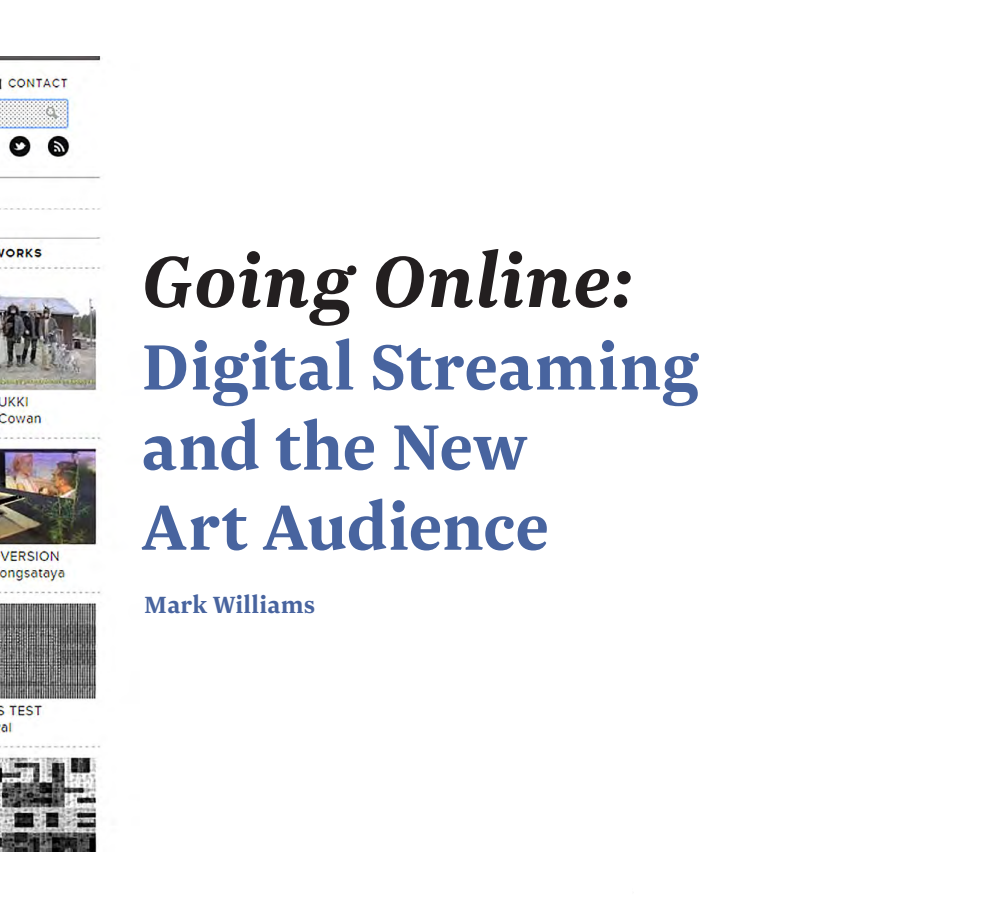
<style>
.page{position:relative;width:992px;height:924px;background:#fff}
.page>*{position:absolute;margin:0;border:0;box-sizing:border-box;transform-origin:0 0}
.Quotes{font:italic 700 85px "Newzald";letter-spacing:.005em;color:#231f20}
.Quotes-2{font:700 75px "Newzald";letter-spacing:.005em;color:#48649f}
.t1{font:700 27.5px "Newzald";letter-spacing:.01em;color:#48649f}
</style>
<div class="page">
<img style="left:0;top:56px;width:103px;height:794px">
<p class="Quotes" style="left:141px;top:227px;width:493px">Going Online:</p>
<p class="Quotes-2" style="left:141px;top:318px;width:558px">Digital Streaming</p>
<p class="Quotes-2" style="left:141px;top:398px;width:387px">and the New</p>
<p class="Quotes-2" style="left:141px;top:478px;width:409px">Art Audience</p>
<p class="t1" style="left:144px;top:586px;width:172px">Mark Williams</p>
</div>
